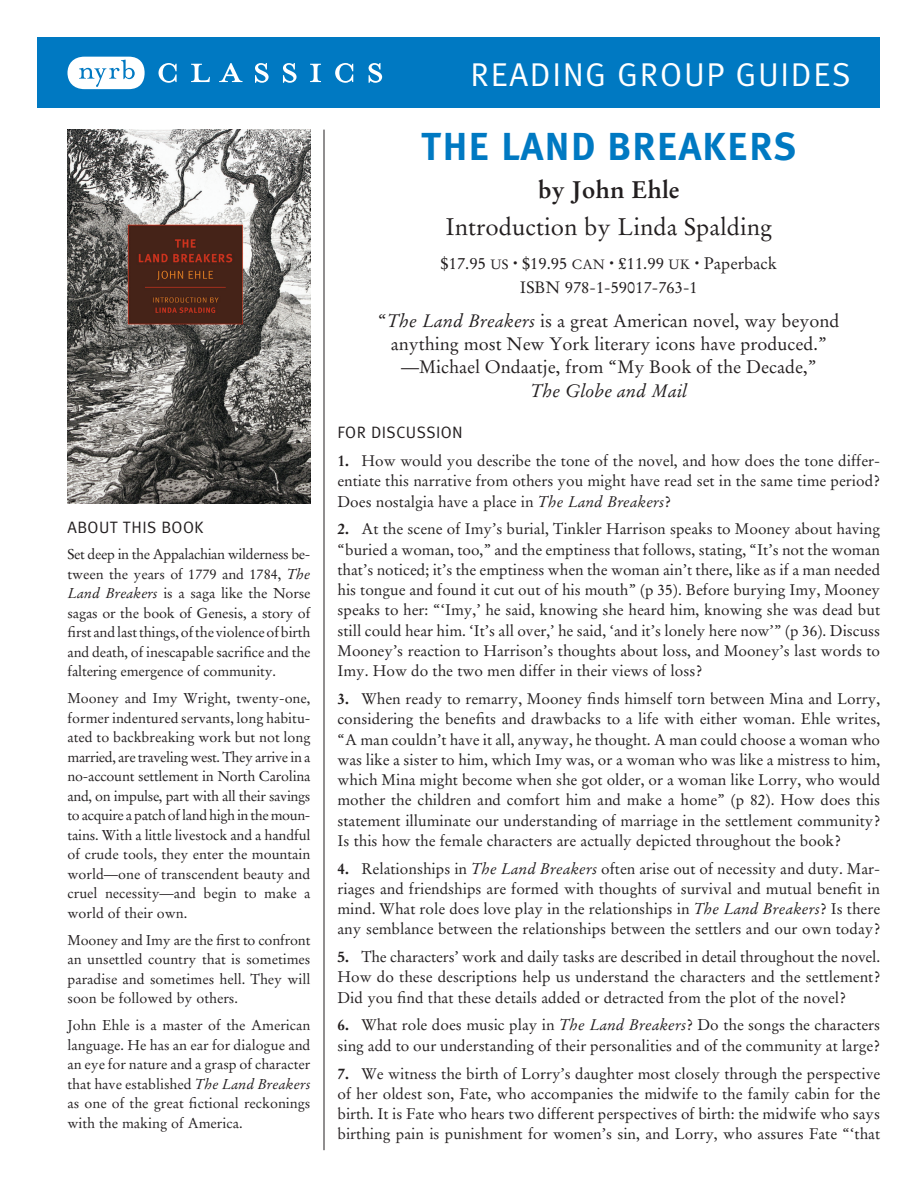
<style>
.page{position:relative;width:918px;height:1188px;background:#fff}
.page>*{position:absolute;margin:0;border:0;box-sizing:border-box;transform-origin:0 0}
.t1{font:700 39px "Meta Plus";letter-spacing:.025em;color:#0079c2}
.t2{font:33px "Meta Plus Normal";letter-spacing:.05em;color:#fff}
.t3{font:24px "Stempel Garamond";color:#231f20}
.t4{font:700 24px "Stempel Garamond";color:#231f20}
.t5{font:18px/23.2px "Stempel Garamond";color:#231f20;text-align:center}
.t6{font:italic 18px "Stempel Garamond";color:#231f20}
.t7{font:16.5px/23.2px "Stempel Garamond";color:#231f20;text-align:center}
.t8{font:16.5px "Meta Plus Normal";letter-spacing:.025em;color:#231f20}
.t9{font:15.3px/20.2px "Stempel Garamond";color:#231f20;text-align:justify}
.t10{font:14.25px/19.5px "Stempel Garamond";color:#231f20;text-align:justify}
.s1{font-style:italic}
.s2{font-size:13.5px}
.s3{font-weight:700}
</style>
<div class="page">
<div style="left:38px;top:38px;width:842px;height:70px;background:#0079c2"></div>
<svg style="left:159px;top:63px;width:223px;height:20px"></svg>
<svg style="left:67px;top:57px;width:78px;height:32px;background:#d0e6f3"></svg>
<hr style="left:324px;top:130px;width:1px;height:1020px;background:#231f20">
<img style="left:68px;top:130px;width:242px;height:373px">
<p class="t8" style="left:68px;top:518px;width:138px">ABOUT THIS BOOK</p>
<p class="t10" style="left:68px;top:545px;width:245px">Set deep in the Appalachian wilderness be&shy;tween the years of 1779 and 1784, <span class="s1">The Land Breakers</span> is a saga like the Norse sagas or the book of Genesis, a story of first and last things, of the violence of birth and death, of inescapable sacrifice and the faltering emergence of community.</p>
<p class="t10" style="left:68px;top:689px;width:245px">Mooney and Imy Wright, twenty-one, former indentured servants, long habitu&shy;ated to backbreaking work but not long married, are traveling west. They arrive in a no-account settlement in North Carolina and, on impulse, part with all their savings to acquire a patch of land high in the moun&shy;tains. With a little livestock and a handful of crude tools, they enter the mountain world—one of transcendent beauty and cruel necessity—and begin to make a world of their own.</p>
<p class="t10" style="left:68px;top:930px;width:244px">Mooney and Imy are the first to confront an unsettled country that is sometimes paradise and sometimes hell. They will soon be followed by others.</p>
<p class="t10" style="left:68px;top:1016px;width:245px">John Ehle is a master of the American language. He has an ear for dialogue and an eye for nature and a grasp of character that have established <span class="s1">The Land Breakers </span>as one of the great fictional reckonings with the making of America.</p>
<h2 class="t2" style="left:470px;top:55px;width:382px">READING GROUP GUIDES</h2>
<h1 class="t1" style="left:421px;top:124px;width:377px">THE LAND BREAKERS</h1>
<h3 class="t4" style="left:538px;top:175px;width:143px">by John Ehle</h3>
<h3 class="t3" style="left:446px;top:213px;width:328px">Introduction by Linda Spalding</h3>
<p class="t7" style="left:441px;top:252px;width:338px">$17.95 <span class="s2">US</span> <sup>•</sup> $19.95 <span class="s2">CAN</span> <sup>•</sup> £11.99 <span class="s2">UK</span> <sup>•</sup> Paperback<br>ISBN 978-1-59017-763-1</p>
<p class="t5" style="left:378px;top:309px;width:463px">“<span class="s1">The Land Breakers</span> is a great American novel, way beyond anything most New York literary icons have produced.” —Michael Ondaatje, from “My Book of the Decade,”</p>
<p class="t6" style="left:530px;top:379px;width:158px">The Globe and Mail</p>
<p class="t8" style="left:338px;top:423px;width:127px">FOR DISCUSSION</p>
<p class="t9" style="left:338px;top:451px;width:544px"><span class="s3">1.</span> How would you describe the tone of the novel, and how does the tone differ&shy;entiate this narrative from others you might have read set in the same time period?<br>Does nostalgia have a place in <span class="s1">The Land Breakers</span>?</p>
<p class="t9" style="left:338px;top:519px;width:544px"><span class="s3">2.</span> At the scene of Imy’s burial, Tinkler Harrison speaks to Mooney about having “buried a woman, too,” and the emptiness that follows, stating, “It’s not the woman that’s noticed; it’s the emptiness when the woman ain’t there, like as if a man needed his tongue and found it cut out of his mouth” (p 35). Before burying Imy, Mooney speaks to her: “‘Imy,’ he said, knowing she heard him, knowing she was dead but still could hear him. ‘It’s all over,’ he said, ‘and it’s lonely here now’” (p 36). Discuss Mooney’s reaction to Harrison’s thoughts about loss, and Mooney’s last words to Imy. How do the two men differ in their views of loss?</p>
<p class="t9" style="left:338px;top:689px;width:544px"><span class="s3">3.</span> When ready to remarry, Mooney finds himself torn between Mina and Lorry, considering the benefits and drawbacks to a life with either woman. Ehle writes, “A man couldn’t have it all, anyway, he thought. A man could choose a woman who was like a sister to him, which Imy was, or a woman who was like a mistress to him, which Mina might become when she got older, or a woman like Lorry, who would mother the children and comfort him and make a home” (p 82). How does this statement illuminate our understanding of marriage in the settlement community?<br>Is this how the female characters are actually depicted throughout the book?</p>
<p class="t9" style="left:338px;top:858px;width:544px"><span class="s3">4.</span> Relationships in <span class="s1">The Land Breakers</span> often arise out of necessity and duty. Mar&shy;riages and friendships are formed with thoughts of survival and mutual benefit in mind. What role does love play in the relationships in <span class="s1">The Land Breakers</span>? Is there any semblance between the relationships between the settlers and our own today?</p>
<p class="t9" style="left:338px;top:947px;width:544px"><span class="s3">5.</span> The characters’ work and daily tasks are described in detail throughout the novel.<br>How do these descriptions help us understand the characters and the settlement?<br>Did you find that these details added or detracted from the plot of the novel?</p>
<p class="t9" style="left:338px;top:1015px;width:544px"><span class="s3">6.</span> What role does music play in <span class="s1">The Land Breakers</span>? Do the songs the characters sing add to our understanding of their personalities and of the community at large?</p>
<p class="t9" style="left:338px;top:1063px;width:544px"><span class="s3">7.</span> We witness the birth of Lorry’s daughter most closely through the perspective of her oldest son, Fate, who accompanies the midwife to the family cabin for the birth. It is Fate who hears two different perspectives of birth: the midwife who says birthing pain is punishment for women’s sin, and Lorry, who assures Fate “‘that</p>
</div>
